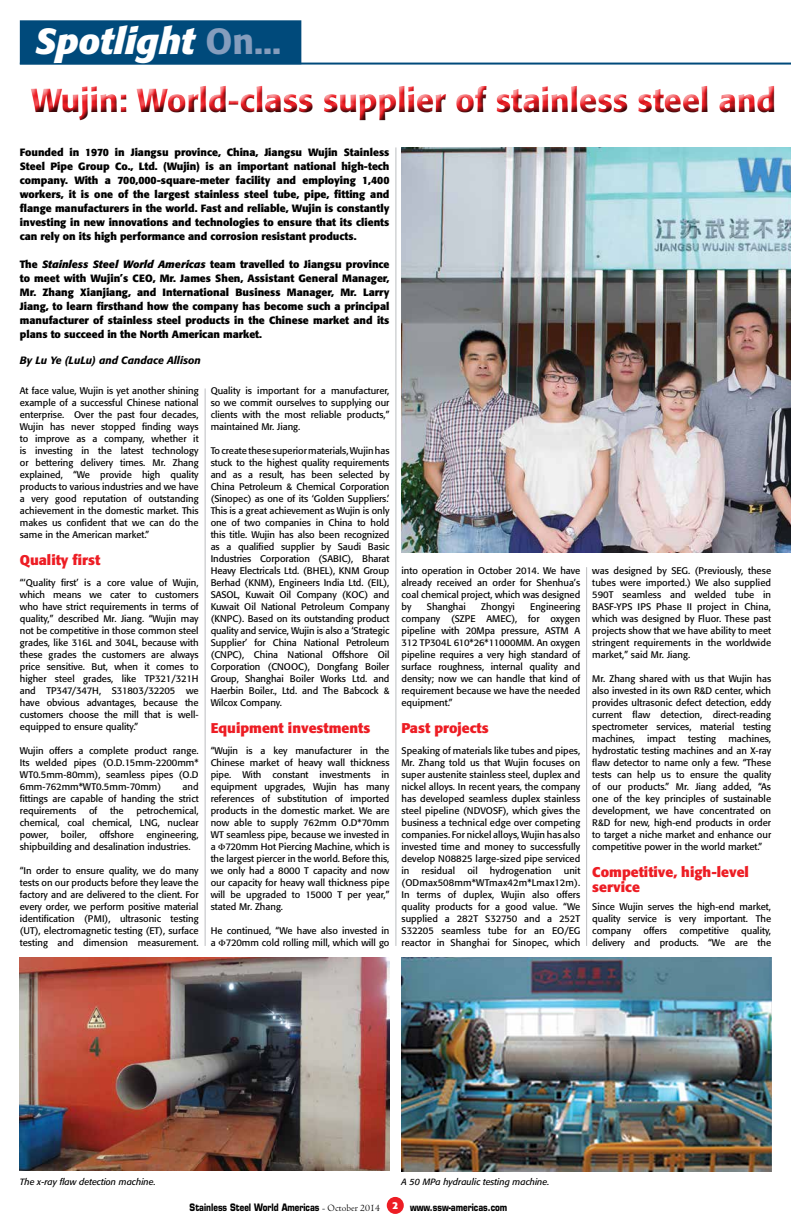
<style>
.page{position:relative;width:791px;height:1225px;background:#fff}
.page>*{position:absolute;margin:0;border:0;box-sizing:border-box;transform-origin:0 0}
.t1{font:italic 700 36px "Formata";color:#fff}
.t2{font:500 33px "Formata";letter-spacing:-.01em;color:#ed1d24}
.t3{font:700 14px/15px "Formata";color:#ed1d24}
.t4{font:700 10.5px/14px "Formata";color:#000;text-align:justify}
.t5{font:italic 500 10.5px "Formata";color:#000}
.t6{font:700 10px "Eurostile";color:#000;scale:.8 1}
.t7{font:9.5px/12px "Formata";color:#000;text-align:justify}
.t8{font:italic 9px "Formata";color:#000}
.s1{font-weight:500;font-style:normal;color:#859dbd}
.s2{font-style:italic}
.s3{font-family:"Centaur";font-weight:400}
</style>
<div class="page">
<div style="left:387px;top:1197px;width:17px;height:17px;background:#ed1d24;border-radius:50%"></div>
<hr style="left:20px;top:63px;width:771px;height:2px;background:#004a7b">
<div style="left:20px;top:20px;width:281px;height:44px;background:#004a7b"></div>
<hr style="left:205px;top:388px;width:1px;height:558px;background:#bcbec0">
<hr style="left:586px;top:567px;width:1px;height:379px;background:#bcbec0">
<hr style="left:396px;top:147px;width:1px;height:799px;background:#bcbec0">
<img style="left:402px;top:957px;width:369px;height:214px">
<img style="left:401px;top:147px;width:390px;height:405px">
<img style="left:20px;top:957px;width:369px;height:213px">
<div style="left:29px;top:80px;width:762px;height:47px;background:#000;opacity:.75"></div>
<h1 class="t1" style="left:35px;top:19px;width:248px">Spotlight <span class="s1">On...</span></h1>
<h2 class="t2" style="left:31px;top:80px;width:746px">Wujin: World-class supplier of stainless steel and</h2>
<p class="t4" style="left:20px;top:145px;width:371px">Founded in 1970 in Jiangsu province, China, Jiangsu Wujin Stainless Steel Pipe Group Co., Ltd. (Wujin) is an important national high-tech company. With a 700,000-square-meter facility and employing 1,400 workers, it is one of the largest stainless steel tube, pipe, fitting and flange manufacturers in the world. Fast and reliable, Wujin is constantly investing in new innovations and technologies to ensure that its clients can rely on its high performance and corrosion resistant products.</p>
<p class="t4" style="left:20px;top:257px;width:371px">The <span class="s2">Stainless Steel World Americas</span> team travelled to Jiangsu province to meet with Wujin’s CEO, Mr. James Shen, Assistant General Manager, Mr. Zhang Xianjiang, and International Business Manager, Mr. Larry Jiang, to learn firsthand how the company has become such a principal manufacturer of stainless steel products in the Chinese market and its plans to succeed in the North American market.</p>
<p class="t5" style="left:20px;top:354px;width:182px">By Lu Ye (LuLu) and Candace Allison</p>
<p class="t7" style="left:20px;top:385px;width:180px">At face value, Wujin is yet another shining example of a successful Chinese national enterprise. Over the past four decades, Wujin has never stopped finding ways to improve as a company, whether it is investing in the latest technology or bettering delivery times. Mr. Zhang explained, “We provide high quality products to various industries and we have a very good reputation of outstanding achievement in the domestic market. This makes us confident that we can do the same in the American market.”</p>
<h3 class="t3" style="left:20px;top:552px;width:82px">Quality first</h3>
<p class="t7" style="left:20px;top:577px;width:180px">“‘Quality first’ is a core value of Wujin, which means we cater to customers who have strict requirements in terms of quality,” described Mr. Jiang. “Wujin may not be competitive in those common steel grades, like 316L and 304L, because with these grades the customers are always price sensitive. But, when it comes to higher steel grades, like TP321/321H and TP347/347H, S31803/32205 we have obvious advantages, because the customers choose the mill that is well&shy;equipped to ensure quality.”</p>
<p class="t7" style="left:20px;top:745px;width:180px">Wujin offers a complete product range.<br>Its welded pipes (O.D.15mm-2200mm* WT0.5mm-80mm), seamless pipes (O.D 6mm-762mm*WT0.5mm-70mm)</p>
<p class="t7" style="left:20px;top:781px;width:180px;text-indent:163px">and fittings are capable of handing the strict requirements</p>
<p class="t7" style="left:20px;top:805px;width:180px;text-indent:117px">petrochemical, chemical, coal chemical, LNG, nuclear power,</p>
<p class="t7" style="left:89px;top:805px;width:10px">of</p>
<p class="t7" style="left:110px;top:805px;width:15px">the</p>
<p class="t7" style="left:61px;top:829px;width:27px">boiler,</p>
<p class="t7" style="left:99px;top:829px;width:36px">offshore</p>
<p class="t7" style="left:20px;top:829px;width:180px;text-indent:127px">engineering, shipbuilding and desalination industries.</p>
<p class="t7" style="left:20px;top:865px;width:180px">“In order to ensure quality, we do many tests on our products before they leave the factory and are delivered to the client. For every order, we perform positive material identification (PMI), ultrasonic testing (UT), electromagnetic testing (ET), surface testing and dimension measurement.</p>
<p class="t7" style="left:211px;top:385px;width:180px">Quality is important for a manufacturer, so we commit ourselves to supplying our clients with the most reliable products,” maintained Mr. Jiang.</p>
<p class="t7" style="left:211px;top:445px;width:180px">To create these superior materials, Wujin has stuck to the highest quality requirements and as a result, has been selected by China Petroleum &amp; Chemical Corporation (Sinopec) as one of its ‘Golden Suppliers.’ This is a great achievement as Wujin is only one of two companies in China to hold this title. Wujin has also been recognized as a qualified supplier by Saudi Basic Industries Corporation (SABIC), Bharat Heavy Electricals Ltd. (BHEL), KNM Group Berhad (KNM), Engineers India Ltd. (EIL), SASOL, Kuwait Oil Company (KOC) and Kuwait Oil National Petroleum Company (KNPC). Based on its outstanding product quality and service, Wujin is also a ‘Strategic Supplier’ for China National Petroleum (CNPC), China National Offshore Oil Corporation (CNOOC), Dongfang Boiler Group, Shanghai Boiler Works Ltd. and Haerbin Boiler., Ltd. and The Babcock &amp; Wilcox Company.</p>
<h3 class="t3" style="left:211px;top:720px;width:161px">Equipment investments</h3>
<p class="t7" style="left:211px;top:745px;width:180px">“Wujin is a key manufacturer in the Chinese market of heavy wall thickness pipe. With constant investments in equipment upgrades, Wujin has many references of substitution of imported products in the domestic market. We are now able to supply 762mm O.D*70mm WT seamless pipe, because we invested in a 720mm Hot Piercing Machine, which is the largest piercer in the world. Before this, we only had a 8000 T capacity and now our capacity for heavy wall thickness pipe will be upgraded to 15000 T per year,” stated Mr. Zhang.</p>
<p class="t7" style="left:211px;top:925px;width:180px">He continued, “We have also invested in a 720mm cold rolling mill, which will go</p>
<p class="t7" style="left:401px;top:565px;width:180px">into operation in October 2014. We have already received an order for Shenhua’s coal chemical project, which was designed by</p>
<p class="t7" style="left:427px;top:601px;width:40px">Shanghai</p>
<p class="t7" style="left:481px;top:601px;width:35px">Zhongyi</p>
<p class="t7" style="left:401px;top:601px;width:180px;text-indent:129px">Engineering company (SZPE AMEC), for oxygen pipeline with 20Mpa pressure, ASTM A 312 TP304L 610*26*11000MM. An oxygen pipeline requires a very high standard of surface roughness, internal quality and density; now we can handle that kind of requirement because we have the needed equipment.”</p>
<h3 class="t3" style="left:401px;top:720px;width:89px">Past projects</h3>
<p class="t7" style="left:401px;top:745px;width:180px">Speaking of materials like tubes and pipes, Mr. Zhang told us that Wujin focuses on super austenite stainless steel, duplex and nickel alloys. In recent years, the company has developed seamless duplex stainless steel pipeline (NDVOSF), which gives the business a technical edge over competing companies. For nickel alloys, Wujin has also invested time and money to successfully develop N08825 large-sized pipe serviced in</p>
<p class="t7" style="left:422px;top:865px;width:35px">residual</p>
<p class="t7" style="left:467px;top:865px;width:12px">oil</p>
<p class="t7" style="left:490px;top:865px;width:63px">hydrogenation</p>
<p class="t7" style="left:401px;top:865px;width:180px;text-indent:162px">unit (ODmax508mm*WTmax42m*Lmax12m).<br>In terms of duplex, Wujin also offers quality products for a good value. “We supplied a 282T S32750 and a 252T S32205 seamless tube for an EO/EG reactor in Shanghai for Sinopec, which</p>
<p class="t7" style="left:592px;top:565px;width:180px">was designed by SEG. (Previously, these tubes were imported.) We also supplied 590T seamless and welded tube in BASF-YPS IPS Phase II project in China, which was designed by Fluor. These past projects show that we have ability to meet stringent requirements in the worldwide market,” said Mr. Jiang.</p>
<p class="t7" style="left:592px;top:673px;width:180px">Mr. Zhang shared with us that Wujin has also invested in its own R&amp;D center, which provides ultrasonic defect detection, eddy current flaw detection, direct-reading spectrometer services, material testing machines,</p>
<p class="t7" style="left:592px;top:733px;width:180px;text-indent:136px">machines, hydrostatic testing machines and an X-ray flaw detector to name only a few. “These tests can help us to ensure the quality of our products.” Mr. Jiang added, “As one of the key principles of sustainable development, we have concentrated on R&amp;D for new, high-end products in order to target a niche market and enhance our competitive power in the world market.”</p>
<h3 class="t3" style="left:592px;top:864px;width:158px">Competitive, high-level service</h3>
<p class="t7" style="left:592px;top:901px;width:180px">Since Wujin serves the high-end market, quality service is very important. The company</p>
<p class="t7" style="left:647px;top:733px;width:30px">impact</p>
<p class="t7" style="left:688px;top:733px;width:30px">testing</p>
<p class="t7" style="left:592px;top:925px;width:180px;text-align:right">quality,<br>delivery and products. “We are the</p>
<p class="t7" style="left:643px;top:925px;width:25px">offers</p>
<p class="t7" style="left:679px;top:925px;width:51px">competitive</p>
<p class="t8" style="left:20px;top:1176px;width:137px">The x-ray flaw detection machine.</p>
<p class="t8" style="left:402px;top:1176px;width:149px">A 50 MPa hydraulic testing machine.</p>
<p class="t6" style="left:190px;top:1200px;width:239px">Stainless Steel World Americas <span class="s3">- October 2014</span></p>
<p class="t6" style="left:393px;top:1201px;width:145px"><sup>2</sup> www.ssw-americas.com</p>
</div>
